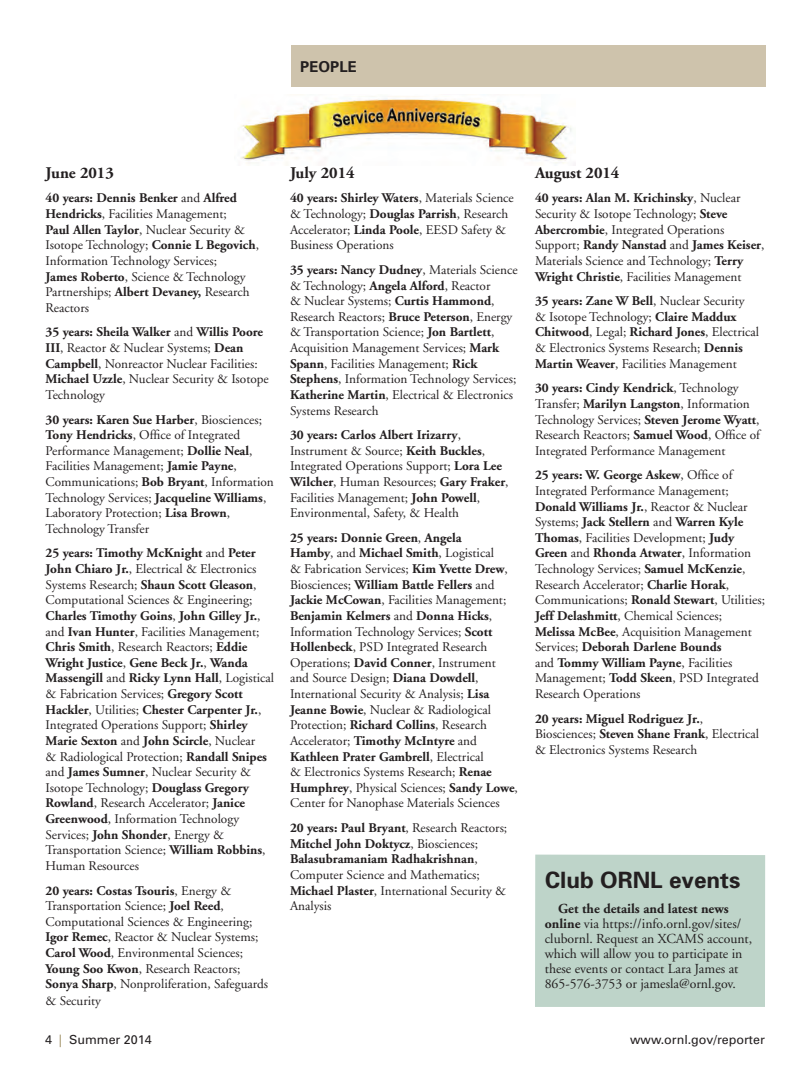
<style>
.page{position:relative;width:810px;height:1080px;background:#fff}
.page>*{position:absolute;margin:0;border:0;box-sizing:border-box;transform-origin:0 0}
.t1{font:700 22.5px "Univers";color:#231f20}
.t2{font:700 16.25px "Adobe Garamond";color:#231f20}
.t3{font:700 15px "Univers";color:#231f20}
.t4{font:13.75px/15px "Adobe Garamond";color:#231f20}
.t5{font:13.25px/15.6px "Adobe Garamond";color:#231f20}
.t6{font:12.5px "Univers";color:#231f20}
.s1{font-weight:700}
.s2{color:#968555}
</style>
<div class="page">
<div style="left:291px;top:45px;width:475px;height:41px;background:#cec3ac"></div>
<img style="left:240px;top:96px;width:336px;height:69px">
<div style="left:535px;top:855px;width:230px;height:152px;background:#bed4c9"></div>
<p class="t3" style="left:300px;top:58px;width:58px">PEOPLE</p>
<p class="t2" style="left:46px;top:164px;width:70px">June 2013</p>
<p class="t5" style="left:46px;top:191px;width:215px"><span class="s1">40 years: Dennis Benker</span> and <span class="s1">Alfred Hendricks</span>, Facilities Management;<br><span class="s1">Paul Allen Taylor</span>, Nuclear Security &amp; Isotope Technology; <span class="s1">Connie L Begovich</span>, Information Technology Services;<br><span class="s1">James Roberto</span>, Science &amp; Technology Partnerships; <span class="s1">Albert Devaney,</span> Research Reactors</p>
<p class="t5" style="left:46px;top:325px;width:225px"><span class="s1">35 years: Sheila Walker</span> and <span class="s1">Willis Poore III</span>, Reactor &amp; Nuclear Systems; <span class="s1">Dean Campbell</span>, Nonreactor Nuclear Facilities:<br><span class="s1">Michael Uzzle</span>, Nuclear Security &amp; Isotope Technology</p>
<p class="t5" style="left:46px;top:412px;width:230px"><span class="s1">30 years: Karen Sue Harber</span>, Biosciences; <span class="s1">Tony Hendricks</span>, Office of Integrated Performance Management; <span class="s1">Dollie Neal</span>, Facilities Management; <span class="s1">Jamie Payne</span>, Communications; <span class="s1">Bob Bryant</span>, Information Technology Services; <span class="s1">Jacqueline Williams</span>, Laboratory Protection; <span class="s1">Lisa Brown</span>, Technology Transfer</p>
<p class="t5" style="left:46px;top:546px;width:230px"><span class="s1">25 years: Timothy McKnight</span> and <span class="s1">Peter John Chiaro Jr.</span>, Electrical &amp; Electronics Systems Research; <span class="s1">Shaun Scott Gleason</span>, Computational Sciences &amp; Engineering; <span class="s1">Charles Timothy Goins</span>, <span class="s1">John Gilley Jr.</span>, and <span class="s1">Ivan Hunter</span>, Facilities Management; <span class="s1">Chris Smith</span>, Research Reactors; <span class="s1">Eddie Wright Justice</span>, <span class="s1">Gene Beck Jr.</span>, <span class="s1">Wanda Massengill</span> and <span class="s1">Ricky Lynn Hall</span>, Logistical &amp; Fabrication Services; <span class="s1">Gregory Scott Hackler</span>, Utilities; <span class="s1">Chester Carpenter Jr.</span>, Integrated Operations Support; <span class="s1">Shirley Marie Sexton</span> and <span class="s1">John Scircle</span>, Nuclear<br>&amp; Radiological Protection; <span class="s1">Randall Snipes </span>and <span class="s1">James Sumner</span>, Nuclear Security &amp; Isotope Technology; <span class="s1">Douglass Gregory Rowland</span>, Research Accelerator; <span class="s1">Janice Greenwood</span>, Information Technology Services; <span class="s1">John Shonder</span>, Energy &amp; Transportation Science; <span class="s1">William Robbins</span>, Human Resources</p>
<p class="t5" style="left:46px;top:883px;width:224px"><span class="s1">20 years: Costas Tsouris</span>, Energy &amp; Transportation Science; <span class="s1">Joel Reed</span>, Computational Sciences &amp; Engineering; <span class="s1">Igor Remec</span>, Reactor &amp; Nuclear Systems; <span class="s1">Carol Wood</span>, Environmental Sciences; <span class="s1">Young Soo Kwon</span>, Research Reactors; <span class="s1">Sonya Sharp</span>, Nonproliferation, Safeguards &amp; Security</p>
<p class="t2" style="left:290px;top:164px;width:66px">July 2014</p>
<p class="t5" style="left:290px;top:191px;width:225px"><span class="s1">40 years: Shirley Waters</span>, Materials Science &amp; Technology; <span class="s1">Douglas Parrish</span>, Research Accelerator; <span class="s1">Linda Poole</span>, EESD Safety &amp; Business Operations</p>
<p class="t5" style="left:290px;top:262px;width:229px"><span class="s1">35 years: Nancy Dudney</span>, Materials Science &amp; Technology; <span class="s1">Angela Alford</span>, Reactor<br>&amp; Nuclear Systems; <span class="s1">Curtis Hammond</span>, Research Reactors; <span class="s1">Bruce Peterson</span>, Energy &amp; Transportation Science; <span class="s1">Jon Bartlett</span>, Acquisition Management Services; <span class="s1">Mark Spann</span>, Facilities Management; <span class="s1">Rick Stephens</span>, Information Technology Services; <span class="s1">Katherine Martin</span>, Electrical &amp; Electronics Systems Research</p>
<p class="t5" style="left:290px;top:427px;width:220px"><span class="s1">30 years: Carlos Albert Irizarry</span>, Instrument &amp; Source; <span class="s1">Keith Buckles</span>, Integrated Operations Support; <span class="s1">Lora Lee Wilcher</span>, Human Resources; <span class="s1">Gary Fraker</span>, Facilities Management; <span class="s1">John Powell</span>, Environmental, Safety, &amp; Health</p>
<p class="t5" style="left:290px;top:530px;width:229px"><span class="s1">25 years: Donnie Green</span>, <span class="s1">Angela<br>Hamby</span>, and <span class="s1">Michael Smith</span>, Logistical<br>&amp; Fabrication Services; <span class="s1">Kim Yvette Drew</span>, Biosciences; <span class="s1">William Battle Fellers</span> and <span class="s1">Jackie McCowan</span>, Facilities Management; <span class="s1">Benjamin Kelmers</span> and <span class="s1">Donna Hicks</span>, Information Technology Services; <span class="s1">Scott Hollenbeck</span>, PSD Integrated Research Operations; <span class="s1">David Conner</span>, Instrument and Source Design; <span class="s1">Diana Dowdell</span>, International Security &amp; Analysis; <span class="s1">Lisa Jeanne Bowie</span>, Nuclear &amp; Radiological Protection; <span class="s1">Richard Collins</span>, Research Accelerator; <span class="s1">Timothy McIntyre</span> and <span class="s1">Kathleen Prater Gambrell</span>, Electrical<br>&amp; Electronics Systems Research; <span class="s1">Renae Humphrey</span>, Physical Sciences; <span class="s1">Sandy Lowe</span>, Center for Nanophase Materials Sciences</p>
<p class="t5" style="left:290px;top:820px;width:219px"><span class="s1">20 years: Paul Bryant</span>, Research Reactors; <span class="s1">Mitchel John Doktycz</span>, Biosciences; <span class="s1">Balasubramaniam Radhakrishnan</span>, Computer Science and Mathematics; <span class="s1">Michael Plaster</span>, International Security &amp; Analysis</p>
<p class="t2" style="left:535px;top:164px;width:86px">August 2014</p>
<p class="t5" style="left:535px;top:191px;width:231px"><span class="s1">40 years: Alan M. Krichinsky</span>, Nuclear Security &amp; Isotope Technology; <span class="s1">Steve Abercrombie</span>, Integrated Operations Support; <span class="s1">Randy Nanstad</span> and <span class="s1">James Keiser</span>, Materials Science and Technology; <span class="s1">Terry Wright Christie</span>, Facilities Management</p>
<p class="t5" style="left:535px;top:294px;width:226px"><span class="s1">35 years: Zane W Bell</span>, Nuclear Security<br>&amp; Isotope Technology; <span class="s1">Claire Maddux Chitwood</span>, Legal; <span class="s1">Richard Jones</span>, Electrical &amp; Electronics Systems Research; <span class="s1">Dennis Martin Weaver</span>, Facilities Management</p>
<p class="t5" style="left:535px;top:381px;width:227px"><span class="s1">30 years: Cindy Kendrick</span>, Technology Transfer; <span class="s1">Marilyn Langston</span>, Information Technology Services; <span class="s1">Steven Jerome Wyatt</span>, Research Reactors; <span class="s1">Samuel Wood</span>, Office of Integrated Performance Management</p>
<p class="t5" style="left:535px;top:468px;width:231px"><span class="s1">25 years: W. George Askew</span>, Office of Integrated Performance Management; <span class="s1">Donald Williams Jr.</span>, Reactor &amp; Nuclear Systems; <span class="s1">Jack Stellern</span> and <span class="s1">Warren Kyle Thomas</span>, Facilities Development; <span class="s1">Judy Green</span> and <span class="s1">Rhonda Atwater</span>, Information Technology Services; <span class="s1">Samuel McKenzie</span>, Research Accelerator; <span class="s1">Charlie Horak</span>, Communications; <span class="s1">Ronald Stewart</span>, Utilities; <span class="s1">Jeff Delashmitt</span>, Chemical Sciences; <span class="s1">Melissa McBee</span>, Acquisition Management Services; <span class="s1">Deborah Darlene Bounds<br></span>and <span class="s1">Tommy William Payne</span>, Facilities Management; <span class="s1">Todd Skeen</span>, PSD Integrated Research Operations</p>
<p class="t5" style="left:535px;top:711px;width:226px"><span class="s1">20 years: Miguel Rodriguez Jr.</span>,<br>Biosciences; <span class="s1">Steven Shane Frank</span>, Electrical &amp; Electronics Systems Research</p>
<h1 class="t1" style="left:545px;top:867px;width:197px">Club ORNL events</h1>
<p class="t4" style="left:545px;top:901px;width:209px;text-indent:14px"><span class="s1">Get the details and latest news online</span> via https://info.ornl.gov/sites/ clubornl. Request an XCAMS account, which will allow you to participate in these events or contact Lara James at 865-576-3753 or jamesla@ornl.gov.</p>
<p class="t6" style="left:45px;top:1033px;width:108px">4 <span class="s2">|</span> Summer 2014</p>
<p class="t6" style="left:630px;top:1033px;width:136px">www. ornl.gov/reporter</p>
</div>
